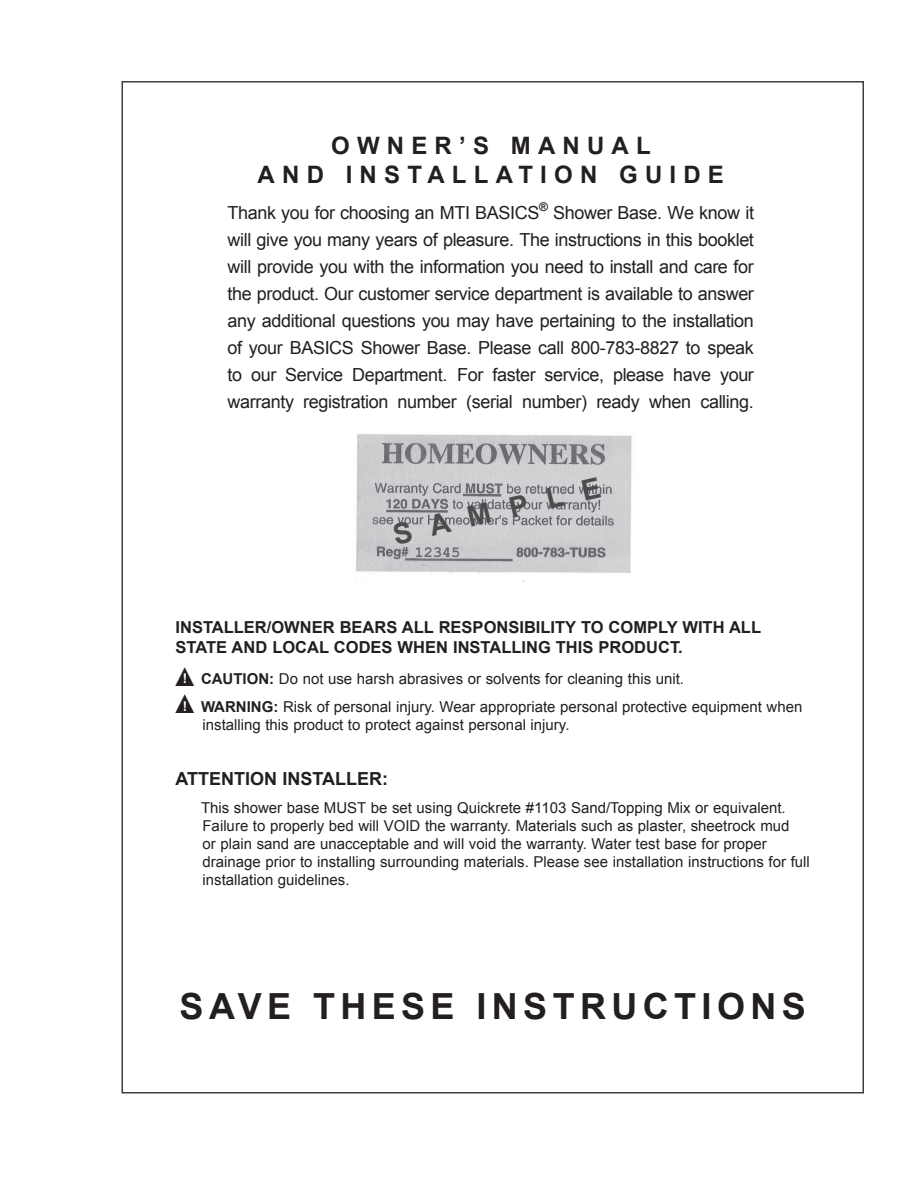
<style>
.page{position:relative;width:918px;height:1188px;background:#fff}
.page>*{position:absolute;margin:0;border:0;box-sizing:border-box;transform-origin:0 0}
.t1{font:700 36px "Arial";letter-spacing:.15em;color:#231f20}
.t2{font:700 28.5px "Arial";color:#4b4c4d}
.t3{font:700 27px "Arial";color:#231f20}
.t4{font:700 24px "Arial";color:#231f20}
.t5{font:18px/27px "Arial";letter-spacing:-.02em;color:#231f20;text-align:justify}
.t6{font:700 18px "Arial";color:#231f20}
.t7{font:700 16.5px/19.5px "Arial";color:#231f20}
.t8{font:15px/18px "Arial";color:#231f20}
.t9{font:700 12px "Arial";color:#231f20}
.s1{font-weight:700}
.s2{font-size:13.5px;color:#fff}
</style>
<div class="page">
<img style="left:356px;top:434px;width:276px;height:148px">
<h3 class="t4" style="left:331px;top:130px;width:51px">O WNER</h3>
<h3 class="t4" style="left:459px;top:130px;width:103px">’S MANUAL</h3>
<h3 class="t4" style="left:258px;top:158px;width:23px">AND</h3>
<h3 class="t4" style="left:346px;top:158px;width:37px">I NSTALLATION</h3>
<h3 class="t4" style="left:619px;top:158px;width:46px">G UIDE</h3>
<p class="t5" style="left:228px;top:200px;width:313px">Thank you for choosing an MTI BASICS</p>
<p class="t9" style="left:539px;top:199px;width:10px">®</p>
<p class="t5" style="left:228px;top:200px;width:528px;text-indent:326px">Shower Base. We know it will give you many years of pleasure. The instructions in this booklet will provide you with the information you need to install and care for the product. Our customer service department is available to answer any additional questions you may have pertaining to the installation of your BASICS Shower Base. Please call 800-783-8827 to speak to our Service Department. For faster service, please have your warranty registration number (serial number) ready when calling.</p>
<h2 class="t2" style="left:389px;top:516px;width:214px;rotate:-13deg">S A M P L E</h2>
<p class="t7" style="left:176px;top:618px;width:587px">INSTALLER/OWNER BEARS ALL RESPONSIBILITY TO COMPLY WITH ALL<br>STATE AND LOCAL CODES WHEN INSTALLING THIS PRODUCT.</p>
<p class="t8" style="left:201px;top:665px;width:603px;line-height:27.6px"><span class="s1">CAUTION:</span> Do not use harsh abrasives or solvents for cleaning this unit.<br><span class="s1">WARNING:</span> Risk of personal injury. Wear appropriate personal protective equipment when</p>
<p class="t8" style="left:202px;top:716px;width:369px">installing this product to protect against personal injury.</p>
<p class="t6" style="left:176px;top:767px;width:214px">ATTENTION INSTALLER:</p>
<p class="t8" style="left:201px;top:799px;width:610px">This shower base MUST be set using Quickrete #1103 Sand/Topping Mix or equivalent.<br>Failure to properly bed will VOID the warranty. Materials such as plaster, sheetrock mud<br>or plain sand are unacceptable and will void the warranty. Water test base for proper drainage prior to installing surrounding materials. Please see installation instructions for full installation guidelines.</p>
<h3 class="t3" style="left:172px;top:658px;width:28px">▲<span class="s2">!</span></h3>
<h3 class="t3" style="left:172px;top:686px;width:28px">▲<span class="s2">!</span></h3>
<h1 class="t1" style="left:180px;top:983px;width:628px">SAVE THESE INSTRUCTIONS</h1>
</div>
